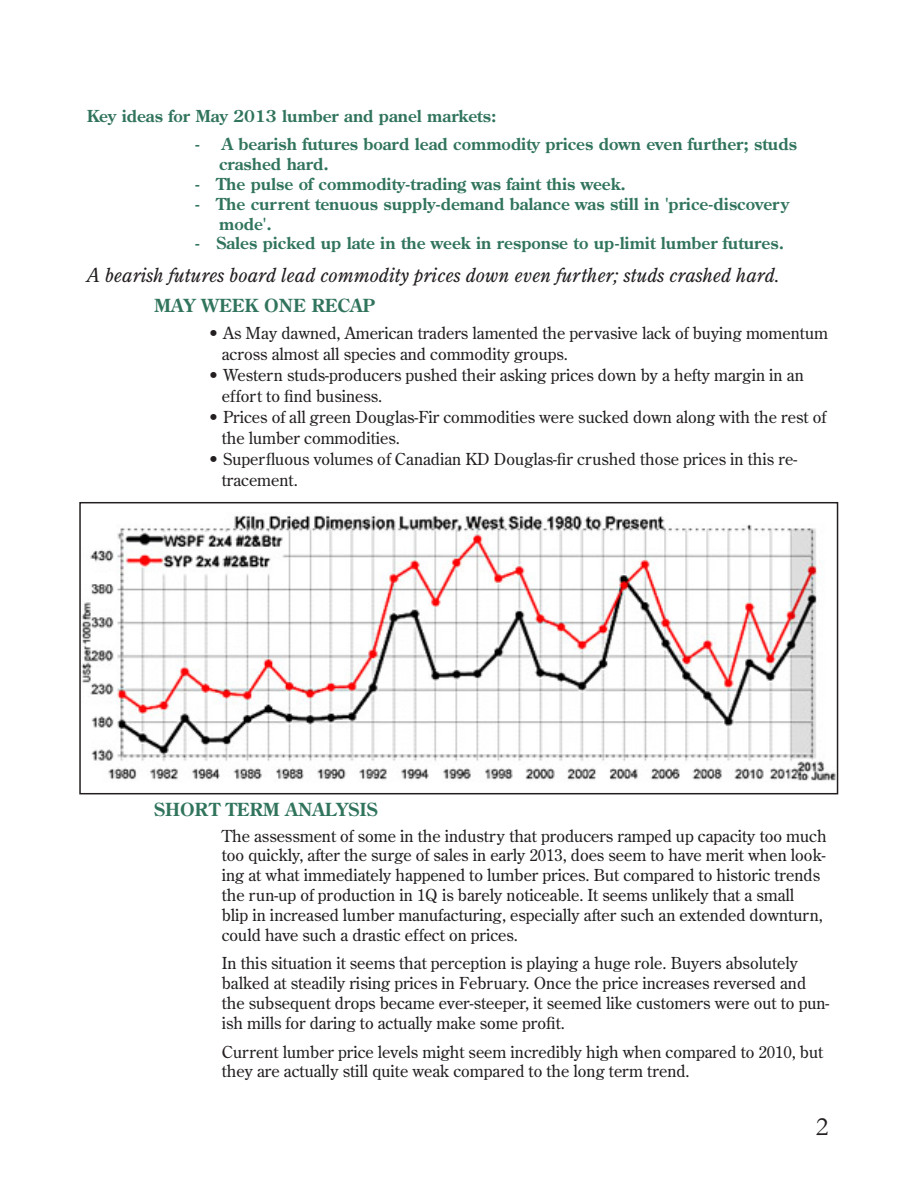
<style>
.page{position:relative;width:918px;height:1188px;background:#fff}
.page>*{position:absolute;margin:0;border:0;box-sizing:border-box;transform-origin:0 0}
.t1{font:italic 19.5px "Century Old Style Std";color:#231f20}
.t2{font:700 18px "Century Old Style Std";color:#31745c}
.t3{font:16.5px/19.8px "Century Old Style Std";color:#231f20}
.t4{font:700 16.5px/19.8px "Century Old Style Std";color:#31745c}
</style>
<div class="page">
<img style="left:82px;top:515px;width:753px;height:266px">
<div style="left:79px;top:502px;width:759px;height:292px;border:2px solid #231f20"></div>
<p class="t4" style="left:87px;top:105px;width:411px">Key ideas for May 2013 lumber and panel markets:</p>
<p class="t4" style="left:195px;top:134px;width:7px">-</p>
<p class="t4" style="left:219px;top:134px;width:579px">A bearish futures board lead commodity prices down even further; studs crashed hard.</p>
<p class="t4" style="left:195px;top:174px;width:433px">- The pulse of commodity-trading was faint this week.</p>
<p class="t4" style="left:219px;top:194px;width:572px;text-indent:-24px">- The current tenuous supply-demand balance was still in 'price-discovery mode'.</p>
<p class="t4" style="left:195px;top:233px;width:591px">- Sales picked up late in the week in response to up-limit lumber futures.</p>
<p class="t1" style="left:87px;top:263px;width:695px">A bearish futures board lead commodity prices down even further; studs crashed hard.</p>
<p class="t2" style="left:154px;top:294px;width:223px">MAY WEEK ONE RECAP</p>
<p class="t3" style="left:222px;top:323px;width:608px;line-height:21px;text-indent:-14px">• As May dawned, American traders lamented the pervasive lack of buying momentum across almost all species and commodity groups.</p>
<p class="t3" style="left:222px;top:365px;width:584px;line-height:21px;text-indent:-14px">• Western studs-producers pushed their asking prices down by a hefty margin in an effort to find business.</p>
<p class="t3" style="left:222px;top:407px;width:606px;line-height:21px;text-indent:-14px">• Prices of all green Douglas-Fir commodities were sucked down along with the rest of the lumber commodities.</p>
<p class="t3" style="left:222px;top:449px;width:577px;line-height:21px;text-indent:-14px">• Superfluous volumes of Canadian KD Douglas-fir crushed those prices in this re&shy;tracement.</p>
<p class="t2" style="left:154px;top:797px;width:225px">SHORT TERM ANALYSIS</p>
<p class="t3" style="left:222px;top:825px;width:606px">The assessment of some in the industry that producers ramped up capacity too much too quickly, after the surge of sales in early 2013, does seem to have merit when look&shy;ing at what immediately happened to lumber prices. But compared to historic trends the run-up of production in 1Q is barely noticeable. It seems unlikely that a small<br>blip in increased lumber manufacturing, especially after such an extended downturn, could have such a drastic effect on prices.</p>
<p class="t3" style="left:222px;top:953px;width:609px">In this situation it seems that perception is playing a huge role. Buyers absolutely balked at steadily rising prices in February. Once the price increases reversed and the subsequent drops became ever-steeper, it seemed like customers were out to pun&shy;ish mills for daring to actually make some profit.</p>
<p class="t3" style="left:222px;top:1041px;width:603px">Current lumber price levels might seem incredibly high when compared to 2010, but they are actually still quite weak compared to the long term trend.</p>
</div>
